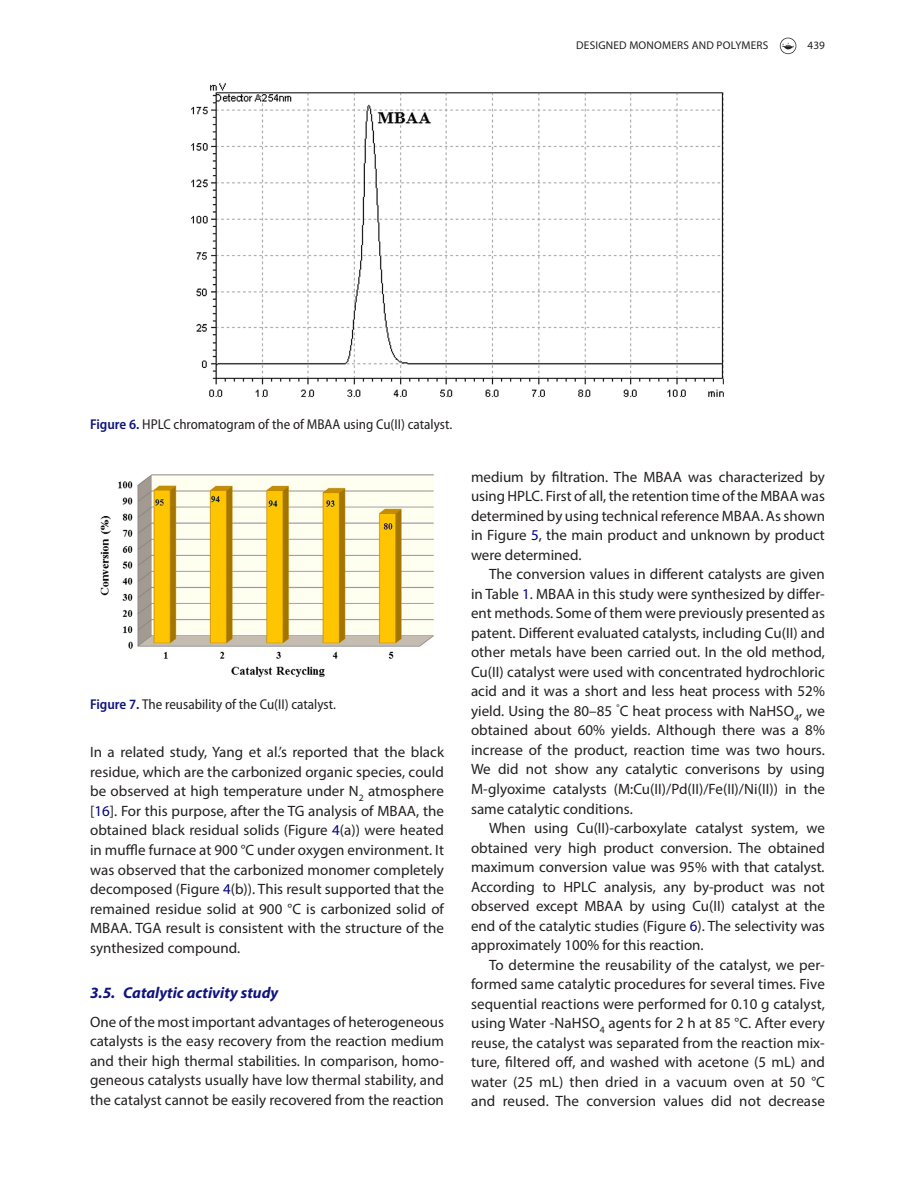
<style>
.page{position:relative;width:915px;height:1191px;background:#fff}
.page>*{position:absolute;margin:0;border:0;box-sizing:border-box;transform-origin:0 0}
.t1{font:italic 700 15.75px "Myriad Pro";color:#10147e}
.t2{font:15px/19.5px "Myriad Pro";color:#231f20;text-align:justify}
.t3{font:semi-condensed 14.25px "Myriad Pro";color:#231f20}
.t4{font:11.25px "Myriad Pro";letter-spacing:.02em;color:#231f20}
.s1{font-weight:600;color:#10147e}
.s2{color:#000080}
.s3{font-style:italic}
</style>
<div class="page">
<svg style="left:779px;top:38px;width:17px;height:16px"></svg>
<img style="left:191px;top:83px;width:533px;height:314px">
<img style="left:100px;top:474px;width:334px;height:203px">
<p class="t4" style="left:576px;top:39px;width:194px">DESIGNED MONOMERS AND POLYMERS</p>
<p class="t4" style="left:807px;top:39px;width:19px">439</p>
<p class="t3" style="left:90px;top:417px;width:363px"><span class="s1">Figure 6.</span> HPLC chromatogram of the of MBAA using Cu(II) catalyst.</p>
<p class="t3" style="left:90px;top:697px;width:247px"><span class="s1">Figure 7.</span> The reusability of the Cu(II) catalyst.</p>
<p class="t2" style="left:90px;top:742px;width:355px">In a related study, Yang et al.’s reported that the black residue, which are the carbonized organic species, could be observed at high temperature under N<sub>2</sub> atmosphere [<span class="s2">16</span>]. For this purpose, after the TG analysis of MBAA, the obtained black residual solids (Figure <span class="s2">4</span>(a)) were heated in muffle furnace at 900 °C under oxygen environment. It was observed that the carbonized monomer completely decomposed (Figure <span class="s2">4</span>(b)). This result supported that the remained residue solid at 900 °C is carbonized solid of MBAA. TGA result is consistent with the structure of the synthesized compound.</p>
<p class="t1" style="left:90px;top:982px;width:190px">3.5. Catalytic activity study</p>
<p class="t2" style="left:90px;top:1011px;width:355px">One of the most important advantages of heterogeneous catalysts is the easy recovery from the reaction medium and their high thermal stabilities. In comparison, homo&shy;geneous catalysts usually have low thermal stability, and the catalyst cannot be easily recovered from the reaction</p>
<p class="t2" style="left:471px;top:467px;width:355px">medium by filtration. The MBAA was characterized by using HPLC. First of all, the retention time of the MBAA was determined by using technical reference MBAA. As shown in Figure <span class="s2">5</span>, the main product and unknown by product were determined.</p>
<p class="t2" style="left:471px;top:564px;width:355px;text-indent:18px">The conversion values in different catalysts are given in Table <span class="s2">1</span>. MBAA in this study were synthesized by differ&shy;ent methods. Some of them were previously presented as patent. Different evaluated catalysts, including Cu(II) and other metals have been carried out. In the old method, Cu(II) catalyst were used with concentrated hydrochloric acid and it was a short and less heat process with 52% yield. Using the 80–85 <sup>°</sup>C heat process with NaHSO<sub>4</sub>, we obtained about 60% yields. Although there was a 8% increase of the product, reaction time was two hours.<br>We did not show any catalytic converisons by using M-glyoxime catalysts (M:Cu(II)/Pd(II)/Fe(II)/Ni(II)) in the same catalytic conditions.</p>
<p class="t2" style="left:471px;top:818px;width:355px;text-indent:18px">When using Cu(II)-carboxylate catalyst system, we obtained very high product conversion. The obtained maximum conversion value was 95% with that catalyst<span class="s3">.<br></span>According to HPLC analysis, any by-product was not observed except MBAA by using Cu(II) catalyst at the end of the catalytic studies (Figure <span class="s2">6</span>). The selectivity was approximately 100% for this reaction.</p>
<p class="t2" style="left:471px;top:954px;width:355px;text-indent:18px">To determine the reusability of the catalyst, we per&shy;formed same catalytic procedures for several times. Five sequential reactions were performed for 0.10 g catalyst, using Water -NaHSO<sub>4</sub> agents for 2 h at 85 °C. After every reuse, the catalyst was separated from the reaction mix&shy;ture, filtered off, and washed with acetone (5 mL) and water (25 mL) then dried in a vacuum oven at 50 °C and reused. The conversion values did not decrease</p>
</div>
